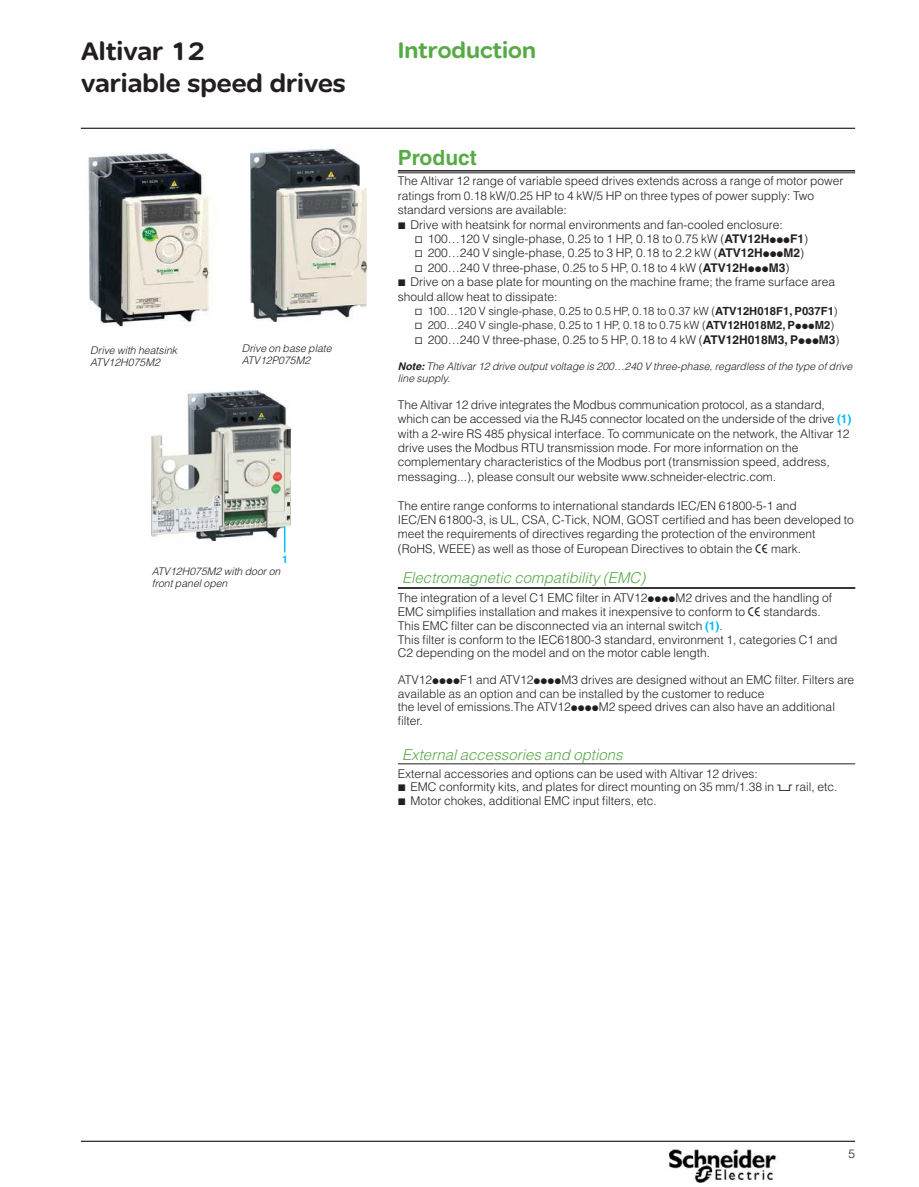
<style>
.page{position:relative;width:919px;height:1187px;background:#fff}
.page>*{position:absolute;margin:0;border:0;box-sizing:border-box;transform-origin:0 0}
.t1{font:700 27px/32.4px "SE Optimist";color:#231f20}
.t2{font:700 24px "SE Optimist";color:#58aa47}
.t3{font:700 21px "Helvetica";color:#58aa47}
.t4{font:italic 300 15px "Helvetica";color:#58aa47}
.t5{font:300 12px/14.4px "Helvetica";color:#231f20}
.t6{font:300 11.25px/14.4px "Helvetica";color:#231f20}
.t7{font:italic 300 10.5px/12px "Helvetica";color:#231f20}
.t8{font:700 10.5px "Helvetica";color:#00bdf2}
.s1{font-family:"Graph Schneider";font-weight:400}
.s2{font-weight:700}
.s3{font-weight:700;color:#00bdf2}
</style>
<div class="page">
<hr style="left:81px;top:128px;width:774px;height:1px;background:#231f20">
<hr style="left:81px;top:1140px;width:774px;height:1px;background:#231f20">
<img style="left:668px;top:1149px;width:109px;height:33px">
<hr style="left:398px;top:170px;width:457px;height:1px;background:#231f20">
<hr style="left:398px;top:172px;width:457px;height:1px;background:#231f20">
<hr style="left:398px;top:587px;width:457px;height:1px;background:#231f20">
<hr style="left:398px;top:588px;width:457px;height:1px;background:#231f20">
<hr style="left:398px;top:763px;width:457px;height:1px;background:#231f20">
<img style="left:88px;top:153px;width:123px;height:174px">
<img style="left:250px;top:149px;width:116px;height:172px">
<img style="left:151px;top:390px;width:139px;height:150px">
<svg style="left:284px;top:526px;width:1px;height:26px"></svg>
<h1 class="t1" style="left:81px;top:37px;width:266px">Altivar 12<br>variable speed drives</h1>
<h2 class="t2" style="left:398px;top:41px;width:140px">Introduction</h2>
<p class="t7" style="left:90px;top:346px;width:88px">Drive with heatsink<br>ATV12H075M2</p>
<p class="t7" style="left:242px;top:343px;width:91px">Drive on base plate<br>ATV12P075M2</p>
<p class="t8" style="left:282px;top:555px;width:7px">1</p>
<p class="t7" style="left:152px;top:566px;width:130px">ATV12H075M2 with door on front panel open</p>
<h3 class="t3" style="left:398px;top:150px;width:80px">Product</h3>
<p class="t5" style="left:398px;top:175px;width:447px">The Altivar 12 range of variable speed drives extends across a range of motor power</p>
<p class="t5" style="left:398px;top:189px;width:417px">ratings from 0.18 kW/0.25 HP to 4 kW/5 HP on three types of power supply: Two</p>
<p class="t5" style="left:398px;top:204px;width:170px">standard versions are available:</p>
<p class="t5" style="left:398px;top:218px;width:386px"><span class="s1">b</span> Drive with heatsink for normal environments and fan-cooled enclosure:</p>
<p class="t5" style="left:415px;top:233px;width:395px"><span class="s1">v</span> 100…120 V single-phase, 0.25 to 1 HP, 0.18 to 0.75 kW (<span class="s2">ATV12H</span><span class="s1">ppp</span><span class="s2">F1</span>)</p>
<p class="t5" style="left:415px;top:247px;width:391px"><span class="s1">v</span> 200…240 V single-phase, 0.25 to 3 HP, 0.18 to 2.2 kW (<span class="s2">ATV12H</span><span class="s1">ppp</span><span class="s2">M2</span>)</p>
<p class="t5" style="left:415px;top:261px;width:376px"><span class="s1">v</span> 200…240 V three-phase, 0.25 to 5 HP, 0.18 to 4 kW (<span class="s2">ATV12H</span><span class="s1">ppp</span><span class="s2">M3</span>)</p>
<p class="t5" style="left:398px;top:276px;width:438px"><span class="s1">b</span> Drive on a base plate for mounting on the machine frame; the frame surface area</p>
<p class="t5" style="left:398px;top:290px;width:161px">should allow heat to dissipate:</p>
<p class="t6" style="left:415px;top:305px;width:424px"><span class="s1">v</span> 100…120 V single-phase, 0.25 to 0.5 HP, 0.18 to 0.37 kW (<span class="s2">ATV12H018F1, P037F1</span>) <span class="s1">v</span> 200…240 V single-phase, 0.25 to 1 HP, 0.18 to 0.75 kW (<span class="s2">ATV12H018M2, P</span><span class="s1">ppp</span><span class="s2">M2</span>)</p>
<p class="t5" style="left:415px;top:333px;width:426px"><span class="s1">v</span> 200…240 V three-phase, 0.25 to 5 HP, 0.18 to 4 kW (<span class="s2">ATV12H018M3, P</span><span class="s1">ppp</span><span class="s2">M3</span>)</p>
<p class="t7" style="left:398px;top:361px;width:456px"><span class="s2">Note:</span> The Altivar 12 drive output voltage is 200…240 V three-phase, regardless of the type of drive line supply.</p>
<p class="t5" style="left:398px;top:398px;width:455px">The Altivar 12 drive integrates the Modbus communication protocol, as a standard, which can be accessed via the RJ45 connector located on the underside of the drive <span class="s3">(1) </span>with a 2-wire RS 485 physical interface. To communicate on the network, the Altivar 12 drive uses the Modbus RTU transmission mode. For more information on the complementary characteristics of the Modbus port (transmission speed, address, messaging...), please consult our website www.schneider-electric.com.</p>
<p class="t5" style="left:398px;top:499px;width:457px">The entire range conforms to international standards IEC/EN 61800-5-1 and<br>IEC/EN 61800-3, is UL, CSA, C-Tick, NOM, GOST certified and has been developed to meet the requirements of directives regarding the protection of the environment (RoHS, WEEE) as well as those of European Directives to obtain the <span class="s1">e</span> mark.</p>
<p class="t4" style="left:402px;top:572px;width:245px">Electromagnetic compatibility (EMC)</p>
<p class="t5" style="left:398px;top:592px;width:441px;line-height:13.6px">The integration of a level C1 EMC filter in ATV12<span class="s1">pppp</span>M2 drives and the handling of EMC simplifies installation and makes it inexpensive to conform to <span class="s1">e</span> standards.<br>This EMC filter can be disconnected via an internal switch <span class="s3">(1)</span>.<br>This filter is conform to the IEC61800-3 standard, environment 1, categories C1 and C2 depending on the model and on the motor cable length.</p>
<p class="t5" style="left:398px;top:674px;width:458px;line-height:13.5px">ATV12<span class="s1">pppp</span>F1 and ATV12<span class="s1">pppp</span>M3 drives are designed without an EMC filter. Filters are available as an option and can be installed by the customer to reduce<br>the level of emissions.The ATV12<span class="s1">pppp</span>M2 speed drives can also have an additional filter.</p>
<p class="t4" style="left:402px;top:748px;width:222px">External accessories and options</p>
<p class="t5" style="left:398px;top:767px;width:441px;line-height:13.5px">External accessories and options can be used with Altivar 12 drives:<br><span class="s1">b</span> EMC conformity kits, and plates for direct mounting on 35 mm/1.38 in <span class="s1">5</span> rail, etc. <span class="s1">b</span> Motor chokes, additional EMC input filters, etc.</p>
<p class="t5" style="left:848px;top:1147px;width:8px">5</p>
</div>
